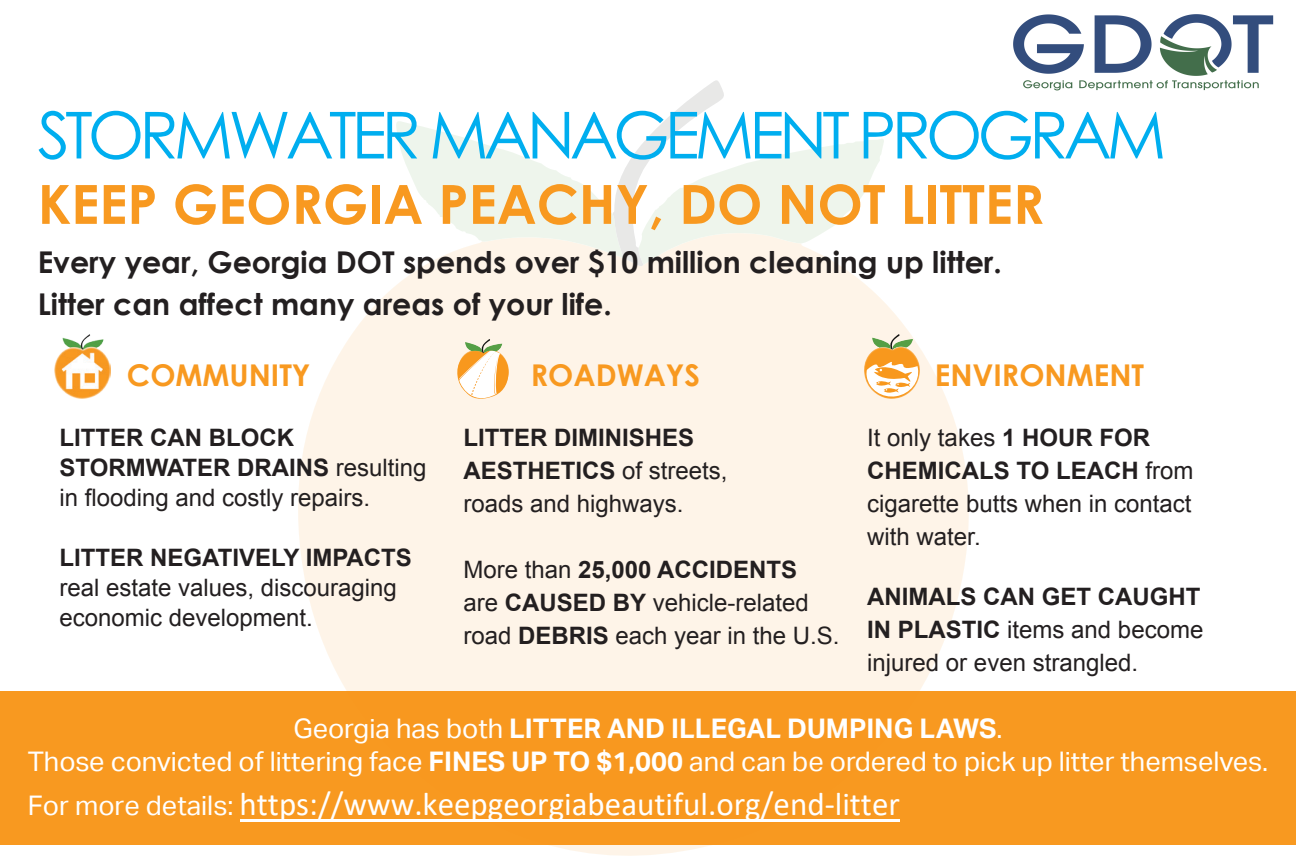
<style>
.page{position:relative;width:1296px;height:864px;background:#fff}
.page>*{position:absolute;margin:0;border:0;box-sizing:border-box;transform-origin:0 0}
.t1{font:64.8px "Century Gothic";letter-spacing:-.075em;color:#00aeef}
.t2{font:700 54px "Century Gothic";color:#f89920}
.t3{font:33px "Calibri";color:#fff}
.t4{font:700 30px/42px "Century Gothic";color:#231f20}
.Bullets{font:700 30px "Century Gothic";color:#f89920}
.t5{font:27px/32.4px "AECOM Sans";color:#fff;text-align:center}
.Bullets-2{font:24px/33px "Arial";color:#231f20}
.s1{font-weight:700}
.s2{font-family:"AECOM Sans";font-size:27px}
</style>
<div class="page">
<div style="left:0;top:691px;width:1296px;height:154px;background:#f89920"></div>
<svg style="left:291px;top:267px;width:678px;height:589px;fill:#fef4e8"></svg>
<svg style="left:396px;top:80px;width:488px;height:187px"></svg>
<hr style="left:240px;top:819px;width:659px;height:2px;background:#fff">
<img style="left:55px;top:334px;width:56px;height:65px">
<svg style="left:864px;top:334px;width:56px;height:65px"></svg>
<svg style="left:457px;top:339px;width:52px;height:60px"></svg>
<img style="left:1013px;top:15px;width:261px;height:75px">
<p class="t1" style="left:38px;top:90px;width:1130px">STORMWATER MANAGEMENT PROGRAM</p>
<p class="t2" style="left:38px;top:163px;width:1008px">KEEP GEORGIA PEACHY, DO NOT LITTER</p>
<p class="t4" style="left:38px;top:240px;width:966px">Every year, Georgia DOT spends over $10 million cleaning up litter.<br>Litter can affect many areas of your life.</p>
<p class="Bullets" style="left:127px;top:352px;width:185px">COMMUNITY</p>
<p class="Bullets-2" style="left:59px;top:422px;width:369px;line-height:30px"><span class="s1">LITTER CAN BLOCK<br>STORMWATER DRAINS</span> resulting in flooding and costly repairs.</p>
<p class="Bullets-2" style="left:59px;top:542px;width:354px;line-height:30px"><span class="s1">LITTER NEGATIVELY IMPACTS </span>real estate values, discouraging economic development.</p>
<p class="Bullets" style="left:531px;top:352px;width:171px">ROADWAYS</p>
<p class="Bullets-2" style="left:463px;top:421px;width:266px"><span class="s1">LITTER DIMINISHES<br>AESTHETICS</span> of streets, roads and highways.</p>
<p class="Bullets-2" style="left:463px;top:553px;width:378px">More than <span class="s1">25,000 ACCIDENTS<br></span>are <span class="s1">CAUSED BY</span> vehicle-related road <span class="s1">DEBRIS</span> each year in the U.S.</p>
<p class="Bullets" style="left:935px;top:352px;width:211px">ENVIRONMENT</p>
<p class="Bullets-2" style="left:867px;top:421px;width:328px">It only takes <span class="s1">1 HOUR FOR<br>CHEMICALS TO LEACH</span> from cigarette butts when in contact with water.</p>
<p class="Bullets-2" style="left:867px;top:580px;width:338px;text-align:justify"><span class="s1">ANIMALS CAN GET CAUGHT IN PLASTIC</span> items and become injured or even strangled.</p>
<p class="t5" style="left:28px;top:713px;width:1242px">Georgia has both <span class="s1">LITTER AND ILLEGAL DUMPING LAWS</span>.<br>Those convicted of littering face <span class="s1">FINES UP TO $1,000</span> and can be ordered to pick up litter themselves.</p>
<p class="t3" style="left:28px;top:781px;width:874px"><span class="s2">For more details:</span> https://www.keepgeorgiabeautiful.org/end-litter</p>
</div>
